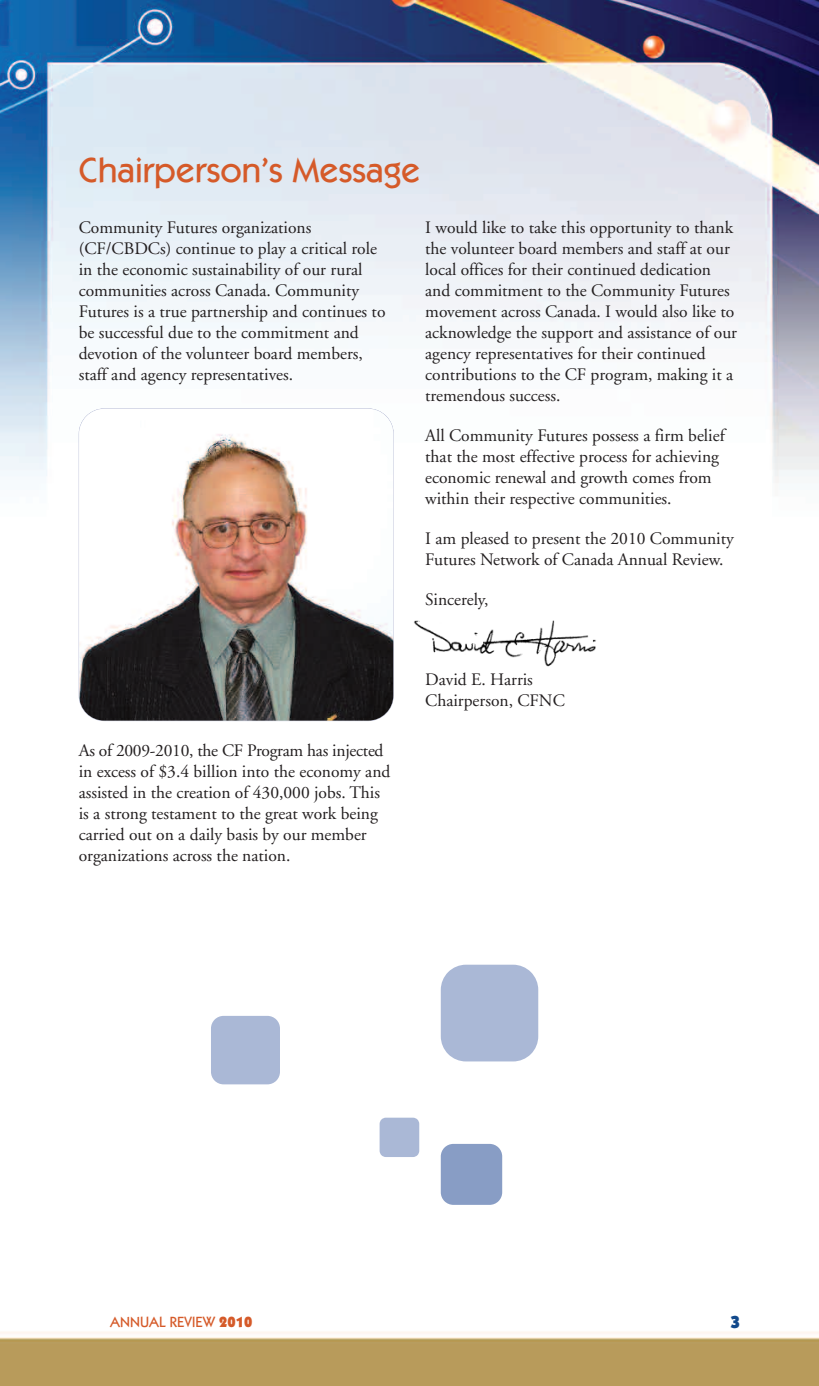
<style>
.page{position:relative;width:819px;height:1386px;background:#fff}
.page>*{position:absolute;margin:0;border:0;box-sizing:border-box;transform-origin:0 0}
.t1{font:500 35px "ATC Maple";color:#d55a29}
.t2{font:17.5px/21px "Adobe Garamond";color:#231f20}
.t3{font:17.5px "ATC Maple Ultra";color:#12498b}
.t4{font:500 14.88px "ATC Maple";color:#d55a29}
.s1{font-family:"ATC Maple Ultra";font-weight:400}
</style>
<div class="page">
<img style="left:0;top:0;width:819px;height:1386px">
<img style="left:408px;top:615px;width:201px;height:55px">
<div style="left:441px;top:965px;width:97px;height:96px;background:#aab8d6"></div>
<div style="left:441px;top:1144px;width:61px;height:61px;background:#889dc5"></div>
<div style="left:380px;top:1118px;width:39px;height:39px;background:#aab8d6"></div>
<div style="left:211px;top:1016px;width:69px;height:68px;background:#aab8d6"></div>
<img style="left:79px;top:409px;width:314px;height:312px;border-radius:25px">
<h1 class="t1" style="left:79px;top:158px;width:343px">Chairperson’s Message</h1>
<p class="t2" style="left:79px;top:219px;width:308px">Community Futures organizations (CF/CBDCs) continue to play a critical role in the economic sustainability of our rural communities across Canada. Community Futures is a true partnership and continues to be successful due to the commitment and devotion of the volunteer board members, staff and agency representatives.</p>
<p class="t2" style="left:79px;top:741px;width:313px">As of 2009-2010, the CF Program has injected in excess of $3.4 billion into the economy and assisted in the creation of 430,000 jobs. This is a strong testament to the great work being carried out on a daily basis by our member organizations across the nation.</p>
<p class="t2" style="left:425px;top:219px;width:313px">I would like to take this opportunity to thank the volunteer board members and staff at our local offices for their continued dedication and commitment to the Community Futures movement across Canada. I would also like to acknowledge the support and assistance of our agency representatives for their continued contributions to the CF program, making it a tremendous success.</p>
<p class="t2" style="left:425px;top:426px;width:301px">All Community Futures possess a firm belief that the most effective process for achieving economic renewal and growth comes from within their respective communities.</p>
<p class="t2" style="left:425px;top:529px;width:310px">I am pleased to present the 2010 Community<br>Futures Network of Canada Annual Review.</p>
<p class="t2" style="left:425px;top:590px;width:65px">Sincerely,</p>
<p class="t2" style="left:425px;top:670px;width:141px">David E. Harris<br>Chairperson, CFNC</p>
<p class="t4" style="left:110px;top:1317px;width:144px">ANNUAL REVIEW <span class="s1">2010</span></p>
<p class="t3" style="left:731px;top:1315px;width:11px">3</p>
</div>
